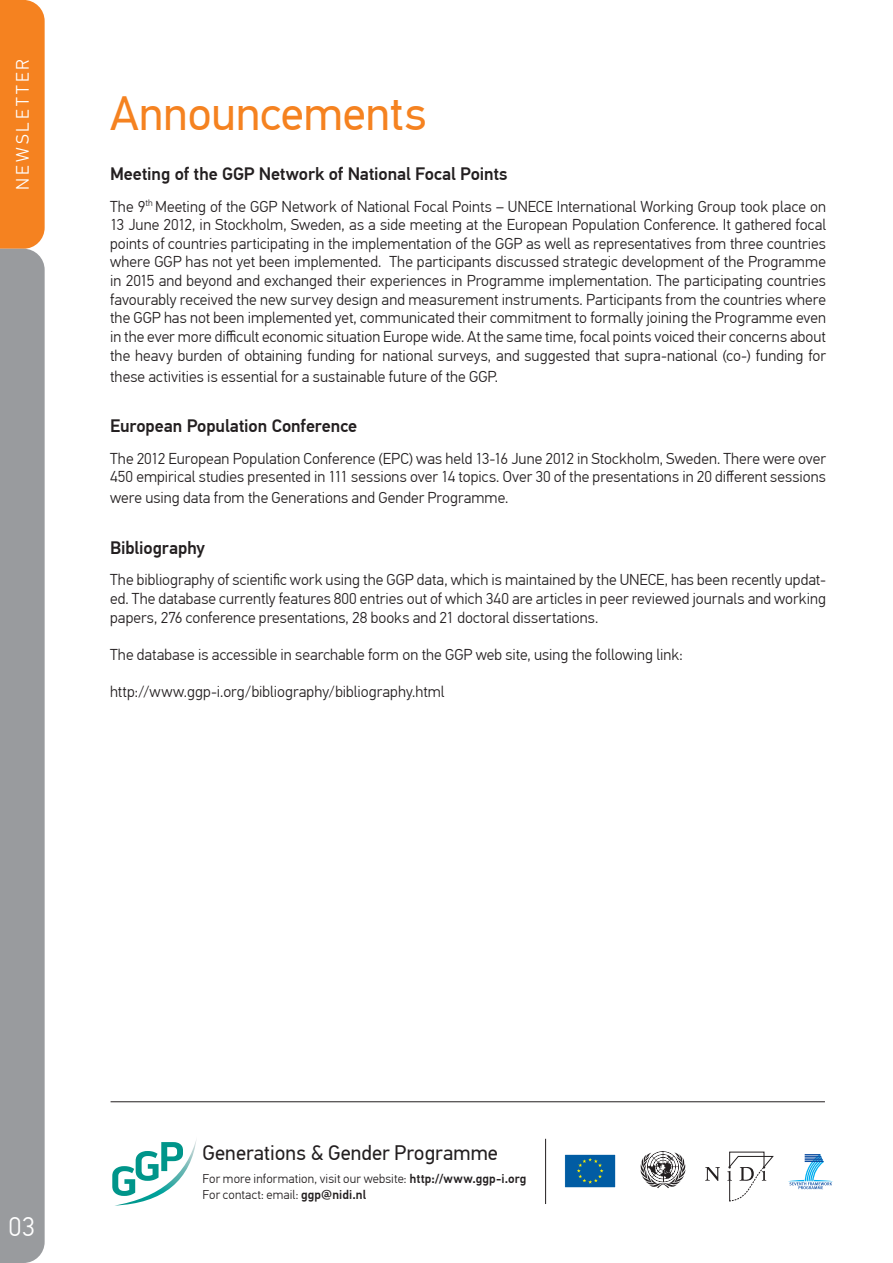
<style>
.page{position:relative;width:893px;height:1263px;background:#fff}
.page>*{position:absolute;margin:0;border:0;box-sizing:border-box;transform-origin:0 0}
.t1{font:48px "PF Din Text Pro";letter-spacing:-.005em;color:#f58220}
.t2{font:300 27px "PF Din Text Pro";color:#fff}
.t3{font:21px "PF Din Text Pro";color:#231f20}
.Sub_title{font:500 18px "PF Din Text Pro";letter-spacing:-.005em;color:#231f20}
.t4{font:300 18px "PF Din Text Pro";letter-spacing:.155em;color:#fff}
.Abstract{font:300 15.75px/18.6px "PF Din Text Pro";color:#231f20;text-align:justify}
.t5{font:300 12.75px "PF Din Text Pro";letter-spacing:.01em;color:#231f20}
.s1{font-weight:500}
</style>
<div class="page">
<img style="left:118px;top:1140px;width:79px;height:65px">
<svg style="left:112px;top:1142px;width:71px;height:54px"></svg>
<svg style="left:788px;top:1154px;width:45px;height:35px"></svg>
<div style="left:564px;top:1154px;width:52px;height:34px;background:#015ca3"></div>
<div style="left:564px;top:1154px;width:52px;height:34px;border:1px solid #fff"></div>
<svg style="left:577px;top:1158px;width:27px;height:26px"></svg>
<svg style="left:641px;top:1151px;width:44px;height:37px"></svg>
<svg style="left:705px;top:1167px;width:15px;height:14px"></svg>
<svg style="left:727px;top:1156px;width:47px;height:45px"></svg>
<hr style="left:545px;top:1139px;width:1px;height:65px;background:#231f20">
<div style="left:0;top:0;width:45px;height:249px;background:#f58220"></div>
<div style="left:0;top:249px;width:45px;height:1014px;background:#999b9e"></div>
<hr style="left:111px;top:1101px;width:714px;height:1px;background:#231f20">
<p class="t4" style="left:12px;top:190px;width:132px;rotate:-90deg">NEWSLETTER</p>
<p class="t1" style="left:110px;top:85px;width:318px">Announcements</p>
<p class="Sub_title" style="left:110px;top:163px;width:399px">Meeting of the GGP Network of National Focal Points</p>
<p class="Abstract" style="left:110px;top:197px;width:717px">The 9<sup>th</sup> Meeting of the GGP Network of National Focal Points – UNECE International Working Group took place on 13 June 2012, in Stockholm, Sweden, as a side meeting at the European Population Conference. It gathered focal points of countries participating in the implementation of the GGP as well as representatives from three countries where GGP has not yet been implemented. The participants discussed strategic development of the Programme in 2015 and beyond and exchanged their experiences in Programme implementation. The participating countries favourably received the new survey design and measurement instruments. Participants from the countries where the GGP has not been implemented yet, communicated their commitment to formally joining the Programme even in the ever more difficult economic situation Europe wide. At the same time, focal points voiced their concerns about the heavy burden of obtaining funding for national surveys, and suggested that supra-national (co-) funding for</p>
<p class="Abstract" style="left:110px;top:367px;width:389px">these activities is essential for a sustainable future of the GGP.</p>
<p class="Sub_title" style="left:110px;top:415px;width:249px">European Population Conference</p>
<p class="Abstract" style="left:110px;top:449px;width:717px">The 2012 European Population Conference (EPC) was held 13-16 June 2012 in Stockholm, Sweden. There were over<br>450 empirical studies presented in 111 sessions over 14 topics. Over 30 of the presentations in 20 different sessions</p>
<p class="Abstract" style="left:110px;top:489px;width:400px">were using data from the Generations and Gender Programme.</p>
<p class="Sub_title" style="left:110px;top:537px;width:96px">Bibliography</p>
<p class="Abstract" style="left:110px;top:571px;width:717px">The bibliography of scientific work using the GGP data, which is maintained by the UNECE, has been recently updat&shy;ed. The database currently features 800 entries out of which 340 are articles in peer reviewed journals and working papers, 276 conference presentations, 28 books and 21 doctoral dissertations.</p>
<p class="Abstract" style="left:110px;top:645px;width:574px">The database is accessible in searchable form on the GGP web site, using the following link:</p>
<p class="Abstract" style="left:110px;top:682px;width:336px">http://www.ggp-i.org/bibliography/bibliography.html</p>
<p class="t2" style="left:9px;top:1211px;width:28px">03</p>
<p class="t3" style="left:203px;top:1140px;width:297px">Generations &amp; Gender Programme</p>
<p class="t5" style="left:203px;top:1171px;width:325px">For more information, visit our website: <span class="s1">http://www.ggp-i.org</span></p>
<p class="t5" style="left:203px;top:1188px;width:165px">For contact: email: <span class="s1">ggp@nidi.nl</span></p>
</div>
